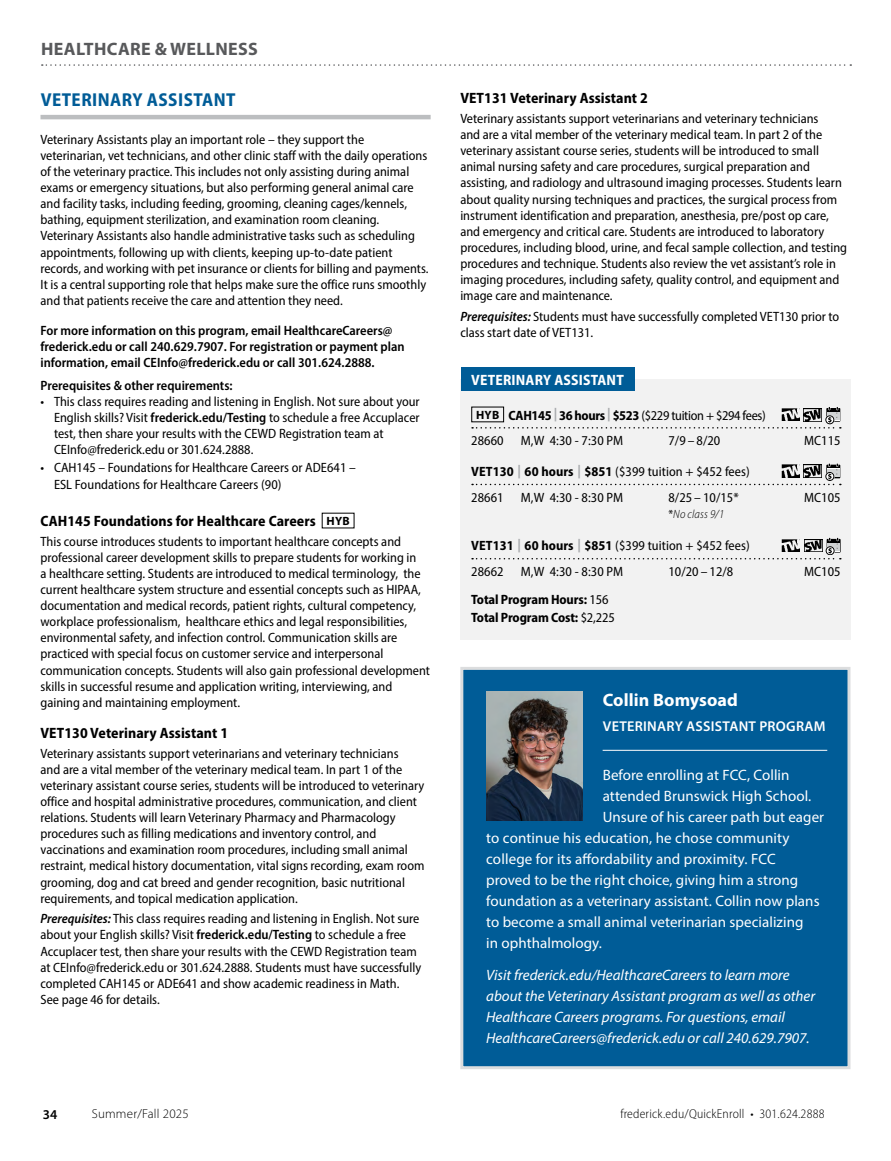
<style>
.page{position:relative;width:891px;height:1161px;background:#fff}
.page>*{position:absolute;margin:0;border:0;box-sizing:border-box;transform-origin:0 0}
.t1{font:700 semi-condensed 18.75px "Myriad Pro";letter-spacing:.025em;color:#005c97}
.t2{font:700 18px "Myriad Pro";letter-spacing:.02em;color:#58595b}
.t3{font:700 18px "Myriad Pro";letter-spacing:.005em;color:#fff}
.t4{font:15px "Myriad Pro";letter-spacing:.005em;color:#fff}
.t5{font:italic 15px/21px "Myriad Pro";color:#fff}
.t6{font:700 semi-condensed 15px "Myriad Pro";letter-spacing:.005em;color:#000}
.t7{font:700 semi-condensed 15px "Myriad Pro";letter-spacing:.01em;color:#fff}
.t8{font:600 14.25px "Myriad Pro";letter-spacing:.02em;color:#fff}
.t9{font:semi-condensed 13.5px/16px "Myriad Pro";color:#000}
.t10{font:600 semi-condensed 13.5px/16px "Myriad Pro";color:#000}
.t11{font:semi-condensed 13.5px/25.3px "Myriad Pro";letter-spacing:-.025em;color:#000}
.t12{font:700 semi-condensed 13.5px/18.5px "Myriad Pro";letter-spacing:-.01em;color:#000}
.t13{font:600 13.5px "Myriad Pro";color:#000}
.t14{font:300 semi-condensed 12.9px "Myriad Pro";letter-spacing:.015em;color:#000}
.t15{font:300 12.9px "Myriad Pro";letter-spacing:.015em;color:#000}
.t16{font:italic 300 semi-condensed 12px "Myriad Pro";letter-spacing:.005em;color:#000}
.s1{font-weight:600}
.s2{font-stretch:normal;font-size:12px}
.s3{font-weight:600;font-style:italic}
.s4{font-weight:700;font-stretch:normal;font-size:12px}
.s5{font-weight:700}
.s6{font-weight:700;color:#a7a9ac}
.s7{font-weight:400;font-style:normal}
.s8{font-weight:400}
</style>
<div class="page">
<svg style="left:42px;top:64px;width:809px;height:2px"></svg>
<hr style="left:40px;top:115px;width:391px;height:4px;background:#bcbec0">
<div style="left:460px;top:667px;width:390px;height:402px;background:#005c97;border:3px solid #dcddde"></div>
<img style="left:486px;top:691px;width:96px;height:129px">
<hr style="left:603px;top:750px;width:224px;height:1px;background:#fff">
<div style="left:461px;top:379px;width:390px;height:260px;background:#f2f2f2"></div>
<div style="left:471px;top:407px;width:33px;height:15px;border:1px solid #000"></div>
<svg style="left:472px;top:407px;width:369px;height:22px"></svg>
<svg style="left:472px;top:464px;width:369px;height:21px"></svg>
<svg style="left:472px;top:538px;width:369px;height:21px"></svg>
<div style="left:461px;top:367px;width:173px;height:24px;background:#005c97"></div>
<h2 class="t2" style="left:41px;top:38px;width:218px">HEALTHCARE &amp; WELLNESS</h2>
<h1 class="t1" style="left:41px;top:87px;width:196px">VETERINARY ASSISTANT</h1>
<p class="t9" style="left:40px;top:131px;width:390px">Veterinary Assistants play an important role – they support the veterinarian, vet technicians, and other clinic staff with the daily operations of the veterinary practice. This includes not only assisting during animal exams or emergency situations, but also performing general animal care and facility tasks, including feeding, grooming, cleaning cages/kennels, bathing, equipment sterilization, and examination room cleaning.<br>Veterinary Assistants also handle administrative tasks such as scheduling appointments, following up with clients, keeping up-to-date patient records, and working with pet insurance or clients for billing and payments.<br>It is a central supporting role that helps make sure the office runs smoothly and that patients receive the care and attention they need.</p>
<p class="t10" style="left:40px;top:322px;width:366px">For more information on this program, email HealthcareCareers@ frederick.edu or call 240.629.7907. For registration or payment plan information, email CEInfo@frederick.edu or call 301.624.2888.</p>
<p class="t10" style="left:40px;top:377px;width:194px">Prerequisites &amp; other requirements:</p>
<p class="t9" style="left:54px;top:393px;width:367px;text-indent:-14px">• This class requires reading and listening in English. Not sure about your English skills? Visit <span class="s1">frederick.edu/Testing</span> to schedule a free Accuplacer test, then share your results with the CEWD Registration team at CEInfo@frederick.edu or 301.624.2888.</p>
<p class="t9" style="left:54px;top:460px;width:304px;text-indent:-13px">• CAH145 – Foundations for Healthcare Careers or ADE641 –<br>ESL Foundations for Healthcare Careers (90)</p>
<p class="t6" style="left:40px;top:511px;width:311px">CAH145 Foundations for Healthcare Careers <span class="s2">HYB</span></p>
<p class="t9" style="left:40px;top:533px;width:391px">This course introduces students to important healthcare concepts and professional career development skills to prepare students for working in<br>a healthcare setting. Students are introduced to medical terminology, the current healthcare system structure and essential concepts such as HIPAA, documentation and medical records, patient rights, cultural competency, workplace professionalism, healthcare ethics and legal responsibilities, environmental safety, and infection control. Communication skills are practiced with special focus on customer service and interpersonal communication concepts. Students will also gain professional development skills in successful resume and application writing, interviewing, and gaining and maintaining employment.</p>
<p class="t6" style="left:40px;top:723px;width:189px">VET130 Veterinary Assistant 1</p>
<p class="t9" style="left:40px;top:745px;width:385px">Veterinary assistants support veterinarians and veterinary technicians<br>and are a vital member of the veterinary medical team. In part 1 of the veterinary assistant course series, students will be introduced to veterinary office and hospital administrative procedures, communication, and client relations. Students will learn Veterinary Pharmacy and Pharmacology procedures such as filling medications and inventory control, and vaccinations and examination room procedures, including small animal restraint, medical history documentation, vital signs recording, exam room grooming, dog and cat breed and gender recognition, basic nutritional requirements, and topical medication application.</p>
<p class="t9" style="left:40px;top:911px;width:382px"><span class="s3">Prerequisites:</span> This class requires reading and listening in English. Not sure about your English skills? Visit <span class="s1">frederick.edu/Testing</span> to schedule a free Accuplacer test, then share your results with the CEWD Registration team at CEInfo@frederick.edu or 301.624.2888. Students must have successfully completed CAH145 or ADE641 and show academic readiness in Math.<br>See page 46 for details.</p>
<p class="t6" style="left:460px;top:88px;width:189px">VET131 Veterinary Assistant 2</p>
<p class="t9" style="left:460px;top:110px;width:388px">Veterinary assistants support veterinarians and veterinary technicians<br>and are a vital member of the veterinary medical team. In part 2 of the veterinary assistant course series, students will be introduced to small animal nursing safety and care procedures, surgical preparation and assisting, and radiology and ultrasound imaging processes. Students learn about quality nursing techniques and practices, the surgical process from instrument identification and preparation, anesthesia, pre/post op care, and emergency and critical care. Students are introduced to laboratory procedures, including blood, urine, and fecal sample collection, and testing procedures and technique. Students also review the vet assistant’s role in imaging procedures, including safety, quality control, and equipment and image care and maintenance.</p>
<p class="t9" style="left:460px;top:308px;width:380px"><span class="s3">Prerequisites:</span> Students must have successfully completed VET130 prior to class start date of VET131.</p>
<p class="t7" style="left:471px;top:370px;width:154px">VETERINARY ASSISTANT</p>
<p class="t11" style="left:471px;top:402px;width:296px;text-indent:5px"><span class="s4">HYB</span> <span class="s5">CAH145</span> <span class="s6">|</span> <span class="s5">36 hours</span> <span class="s6">|</span> <span class="s5">$523</span> ($229 tuition + $294 fees)<br>28660</p>
<p class="t9" style="left:521px;top:432px;width:104px">M,W 4:30 - 7:30 PM</p>
<p class="t9" style="left:668px;top:432px;width:53px">7/9 – 8/20</p>
<p class="t9" style="left:804px;top:432px;width:38px">MC115</p>
<p class="t9" style="left:471px;top:459px;width:280px;line-height:25.3px"><span class="s5">VET130</span> <span class="s6">|</span> <span class="s5">60 hours</span> <span class="s6">|</span> <span class="s5">$851</span> ($399 tuition + $452 fees)<br>28661</p>
<p class="t9" style="left:521px;top:489px;width:104px">M,W 4:30 - 8:30 PM</p>
<p class="t9" style="left:668px;top:489px;width:72px">8/25 – 10/15*</p>
<p class="t9" style="left:804px;top:489px;width:38px">MC105</p>
<p class="t16" style="left:668px;top:507px;width:57px"><span class="s7">*</span>No class 9/1</p>
<p class="t9" style="left:471px;top:533px;width:280px;line-height:25.2px"><span class="s5">VET131</span> <span class="s6">|</span> <span class="s5">60 hours</span> <span class="s6">|</span> <span class="s5">$851</span> ($399 tuition + $452 fees)<br>28662</p>
<p class="t9" style="left:521px;top:563px;width:104px">M,W 4:30 - 8:30 PM</p>
<p class="t9" style="left:668px;top:563px;width:66px">10/20 – 12/8</p>
<p class="t9" style="left:804px;top:563px;width:38px">MC105</p>
<p class="t12" style="left:471px;top:590px;width:145px">Total Program Hours: <span class="s8">156<br></span>Total Program Cost: <span class="s8">$2,225</span></p>
<h2 class="t3" style="left:603px;top:688px;width:137px">Collin Bomysoad</h2>
<p class="t8" style="left:603px;top:718px;width:224px">VETERINARY ASSISTANT PROGRAM</p>
<p class="t4" style="left:603px;top:765px;width:188px">Before enrolling at FCC, Collin</p>
<p class="t4" style="left:603px;top:786px;width:210px">attended Brunswick High School.</p>
<p class="t4" style="left:603px;top:807px;width:223px">Unsure of his career path but eager</p>
<p class="t4" style="left:486px;top:828px;width:305px">to continue his education, he chose community</p>
<p class="t4" style="left:486px;top:849px;width:291px">college for its affordability and proximity. FCC</p>
<p class="t4" style="left:486px;top:870px;width:314px">proved to be the right choice, giving him a strong</p>
<p class="t4" style="left:486px;top:891px;width:335px">foundation as a veterinary assistant. Collin now plans</p>
<p class="t4" style="left:486px;top:912px;width:319px">to become a small animal veterinarian specializing</p>
<p class="t4" style="left:486px;top:933px;width:117px">in ophthalmology.</p>
<p class="t5" style="left:486px;top:964px;width:331px">Visit frederick.edu/HealthcareCareers to learn more about the Veterinary Assistant program as well as other Healthcare Careers programs. For questions, email HealthcareCareers@frederick.edu or call 240.629.7907.</p>
<p class="t13" style="left:43px;top:1106px;width:16px">34</p>
<p class="t15" style="left:92px;top:1106px;width:99px">Summer/Fall 2025</p>
<p class="t14" style="left:620px;top:1106px;width:206px">frederick.edu/QuickEnroll • 301.624.2888</p>
</div>
